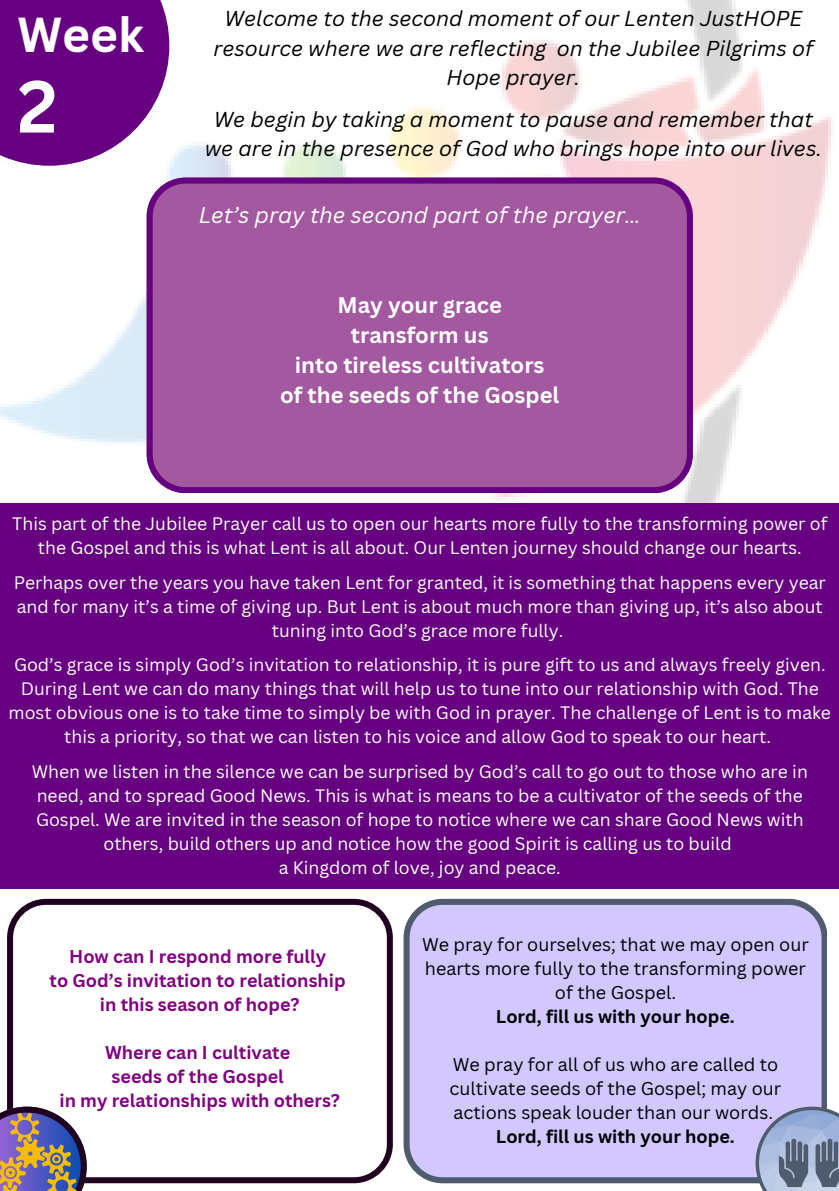
<style>
.page{position:relative;width:839px;height:1191px;background:#fff}
.page>*{position:absolute;margin:0;border:0;box-sizing:border-box;transform-origin:0 0}
.t1{font:700 72px "Canva Sans";color:#fff}
.t2{font:700 47.8px "Canva Sans";color:#fff}
.t3{font:700 22px/30px "Canva Sans";color:#fff;text-align:center}
.t4{font:italic 22px "Canva Sans";color:#fff}
.t5{font:italic 21px/29.2px "Canva Sans";color:#000;text-align:center}
.t6{font:18px/24px "Canva Sans";color:#000;text-align:center}
.t7{font:700 18px/24px "Canva Sans";color:#800080;text-align:center}
.t8{font:700 18px "Canva Sans";color:#000}
.t9{font:17.6px/24px "Canva Sans";color:#fff;text-align:center}
</style>
<div class="page">
<img style="left:0;top:0;width:831px;height:503px">
<div style="left:0;top:0;width:169px;height:166px;background:#660080"></div>
<div style="left:147px;top:178px;width:545px;height:315px;background:#a359a0"></div>
<div style="left:0;top:503px;width:838px;height:386px;background:#660080"></div>
<svg style="left:7px;top:899px;width:386px;height:284px"></svg>
<svg style="left:403px;top:899px;width:423px;height:284px;background:#cac1f6"></svg>
<svg style="left:755px;top:1107px;width:83px;height:84px;background:#909dbc"></svg>
<svg style="left:0;top:1107px;width:87px;height:84px;background:#887986"></svg>
<p class="t2" style="left:17px;top:0;width:128px">Week</p>
<p class="t1" style="left:17px;top:56px;width:42px">2</p>
<p class="t5" style="left:213px;top:4px;width:601px">Welcome to the second moment of our Lenten JustHOPE resource where we are reflecting on the Jubilee Pilgrims of<br>Hope prayer.</p>
<p class="t5" style="left:205px;top:104px;width:618px">We begin by taking a moment to pause and remember that we are in the presence of God who brings hope into our lives.</p>
<p class="t4" style="left:199px;top:199px;width:443px">Let’s pray the second part of the prayer…</p>
<h1 class="t3" style="left:280px;top:289px;width:281px">May your grace<br>transform us<br>into tireless cultivators<br>of the seeds of the Gospel</h1>
<p class="t9" style="left:12px;top:512px;width:816px">This part of the Jubilee Prayer call us to open our hearts more fully to the transforming power of the Gospel and this is what Lent is all about. Our Lenten journey should change our hearts.</p>
<h3 class="t9" style="left:14px;top:570px;width:813px">Perhaps over the years you have taken Lent for granted, it is something that happens every year and for many it’s a time of giving up. But Lent is about much more than giving up, it’s also about tuning into God’s grace more fully.</h3>
<h3 class="t9" style="left:9px;top:653px;width:824px">God’s grace is simply God’s invitation to relationship, it is pure gift to us and always freely given.<br>During Lent we can do many things that will help us to tune into our relationship with God. The most obvious one is to take time to simply be with God in prayer. The challenge of Lent is to make this a priority, so that we can listen to his voice and allow God to speak to our heart.</h3>
<h3 class="t9" style="left:32px;top:759px;width:777px">When we listen in the silence we can be surprised by God’s call to go out to those who are in need, and to spread Good News. This is what is means to be a cultivator of the seeds of the Gospel. We are invited in the season of hope to notice where we can share Good News with others, build others up and notice how the good Spirit is calling us to build</h3>
<h2 class="t9" style="left:279px;top:855px;width:283px">a Kingdom of love, joy and peace.</h2>
<p class="t7" style="left:49px;top:944px;width:298px">How can I respond more fully<br>to God’s invitation to relationship</p>
<p class="t7" style="left:100px;top:992px;width:201px">in this season of hope?</p>
<p class="t7" style="left:105px;top:1040px;width:187px">Where can I cultivate seeds of the Gospel</p>
<p class="t7" style="left:59px;top:1088px;width:282px">in my relationships with others?</p>
<p class="t6" style="left:422px;top:932px;width:388px">We pray for ourselves; that we may open our hearts more fully to the transforming power of the Gospel.</p>
<p class="t8" style="left:496px;top:1004px;width:240px">Lord, fill us with your hope.</p>
<h4 class="t6" style="left:449px;top:1052px;width:333px;text-align:left">We pray for all of us who are called to cultivate seeds of the Gospel; may our actions speak louder than our words.</h4>
<h4 class="t8" style="left:496px;top:1124px;width:240px">Lord, fill us with your hope.</h4>
</div>
